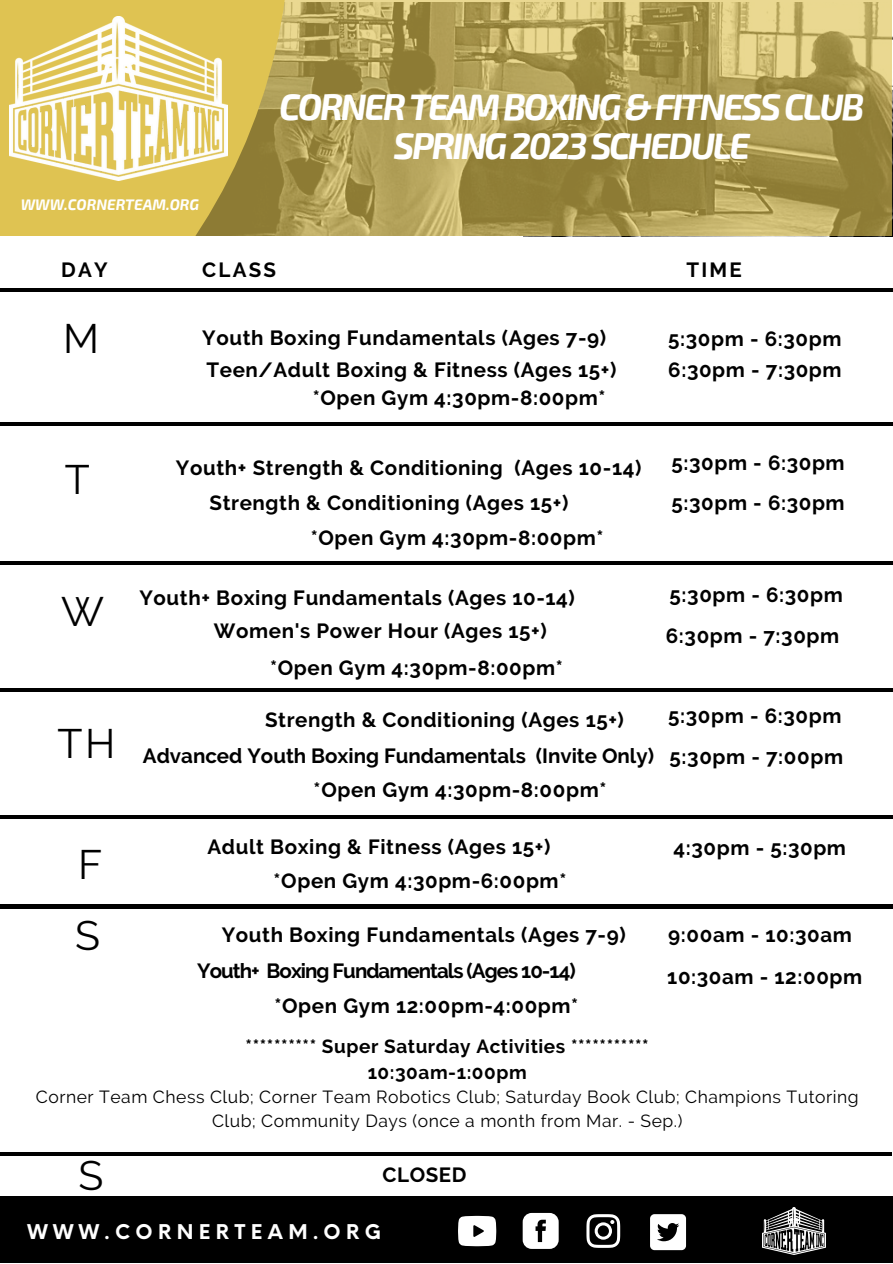
<style>
.page{position:relative;width:893px;height:1264px;background:#fff}
.page>*{position:absolute;margin:0;border:0;box-sizing:border-box;transform-origin:0 0}
.t1{font:40.95px "Raleway";color:#000}
.t2{font:italic 700 36px/39.3px "Exo 2";letter-spacing:-.065em;color:#fff}
.t3{font:700 20.55px "Raleway";letter-spacing:.03em;color:#000}
.t4{font:700 20.55px "Raleway";color:#000}
.t5{font:700 20.55px "Raleway";letter-spacing:-.05em;color:#000}
.t6{font:700 19.8px "Neue Einstellung";letter-spacing:.27em;color:#fff}
.t7{font:700 19.05px/25.8px "Raleway";letter-spacing:.03em;color:#000;text-align:center}
.t8{font:17.55px/23.5px "Raleway";letter-spacing:.03em;color:#000;text-align:center}
.t9{font:italic 700 15px "Exo 2";color:#fff}
.s1{font-family:"Raleway";font-style:normal;font-size:39.9px}
</style>
<div class="page">
<hr style="left:0;top:422px;width:892px;height:3px;background:#000">
<hr style="left:0;top:561px;width:892px;height:3px;background:#000">
<hr style="left:0;top:688px;width:892px;height:3px;background:#000">
<hr style="left:0;top:815px;width:892px;height:3px;background:#000">
<hr style="left:0;top:904px;width:892px;height:4px;background:#000">
<hr style="left:0;top:1152px;width:891px;height:3px;background:#000">
<div style="left:0;top:1196px;width:892px;height:66px;background:#000"></div>
<svg style="left:458px;top:1215px;width:38px;height:31px"></svg>
<svg style="left:522px;top:1212px;width:36px;height:36px"></svg>
<svg style="left:586px;top:1214px;width:34px;height:33px"></svg>
<svg style="left:650px;top:1214px;width:36px;height:36px"></svg>
<img style="left:762px;top:1207px;width:63px;height:47px">
<svg style="left:0;top:0;width:400px;height:426px;background:#cab24e"></svg>
<div style="left:0;top:236px;width:522px;height:185px;background:#fff"></div>
<hr style="left:0;top:288px;width:892px;height:4px;background:#000">
<svg style="left:191px;top:0;width:700px;height:236px;background:#ae9b51"></svg>
<img style="left:9px;top:16px;width:218px;height:165px">
<h2 class="t2" style="left:393px;top:85px;width:472px;text-indent:-283px"><span class="s1">S P R I N</span> C<span class="s1">G</span>ORN<span class="s1">2</span>E<span class="s1">0</span>R T<span class="s1">2</span>E<span class="s1">2</span>AM<span class="s1">S</span>BO<span class="s1">C</span>XI<span class="s1">H</span>NG<span class="s1">E</span>&amp;<span class="s1">D</span>FIT<span class="s1">U</span>NE<span class="s1">L</span>SS<span class="s1">E</span>CLUB<br>SPRING2023SCHEDULE</h2>
<p class="t9" style="left:21px;top:195px;width:180px">WWW.CORNERTEAM.ORG</p>
<p class="t3" style="left:61px;top:258px;width:48px">DAY</p>
<p class="t3" style="left:202px;top:258px;width:75px">CLASS</p>
<p class="t3" style="left:686px;top:258px;width:57px">TIME</p>
<h1 class="t1" style="left:63px;top:314px;width:37px">M</h1>
<p class="t3" style="left:202px;top:325px;width:405px">Youth Boxing Fundamentals (Ages 7-9)</p>
<p class="t3" style="left:668px;top:326px;width:175px">5:30pm - 6:30pm</p>
<p class="t3" style="left:206px;top:357px;width:411px">Teen/Adult Boxing &amp; Fitness (Ages 15+)</p>
<p class="t3" style="left:668px;top:357px;width:175px">6:30pm - 7:30pm</p>
<p class="t3" style="left:313px;top:386px;width:294px">*Open Gym 4:30pm-8:00pm*</p>
<h1 class="t1" style="left:65px;top:455px;width:27px">T</h1>
<p class="t3" style="left:176px;top:455px;width:467px">Youth+ Strength &amp; Conditioning (Ages 10-14)</p>
<p class="t3" style="left:671px;top:451px;width:175px">5:30pm - 6:30pm</p>
<p class="t3" style="left:209px;top:491px;width:360px">Strength &amp; Conditioning (Ages 15+)</p>
<p class="t3" style="left:671px;top:491px;width:175px">5:30pm - 6:30pm</p>
<p class="t3" style="left:311px;top:526px;width:294px">*Open Gym 4:30pm-8:00pm*</p>
<h1 class="t1" style="left:61px;top:587px;width:44px">W</h1>
<h1 class="t1" style="left:57px;top:719px;width:60px">TH</h1>
<h1 class="t1" style="left:78px;top:840px;width:26px">F</h1>
<p class="t3" style="left:139px;top:586px;width:437px">Youth+ Boxing Fundamentals (Ages 10-14)</p>
<p class="t3" style="left:669px;top:582px;width:175px">5:30pm - 6:30pm</p>
<p class="t3" style="left:214px;top:619px;width:334px">Women's Power Hour (Ages 15+)</p>
<p class="t3" style="left:665px;top:623px;width:175px">6:30pm - 7:30pm</p>
<p class="t3" style="left:270px;top:655px;width:294px">*Open Gym 4:30pm-8:00pm*</p>
<p class="t3" style="left:265px;top:707px;width:360px">Strength &amp; Conditioning (Ages 15+)</p>
<p class="t4" style="left:143px;top:743px;width:512px">Advanced Youth Boxing Fundamentals (Invite Only)</p>
<p class="t3" style="left:313px;top:777px;width:294px">*Open Gym 4:30pm-8:00pm*</p>
<p class="t3" style="left:668px;top:703px;width:175px">5:30pm - 6:30pm</p>
<p class="t3" style="left:669px;top:744px;width:175px">5:30pm - 7:00pm</p>
<p class="t3" style="left:207px;top:834px;width:344px">Adult Boxing &amp; Fitness (Ages 15+)</p>
<p class="t3" style="left:673px;top:835px;width:174px">4:30pm - 5:30pm</p>
<p class="t3" style="left:273px;top:868px;width:294px">*Open Gym 4:30pm-6:00pm*</p>
<h1 class="t1" style="left:75px;top:911px;width:26px">S</h1>
<p class="t3" style="left:222px;top:922px;width:405px">Youth Boxing Fundamentals (Ages 7-9)</p>
<p class="t3" style="left:668px;top:922px;width:185px">9:00am - 10:30am</p>
<p class="t5" style="left:197px;top:959px;width:380px">Youth+ Boxing Fundamentals (Ages 10-14)</p>
<p class="t3" style="left:274px;top:993px;width:305px">*Open Gym 12:00pm-4:00pm*</p>
<p class="t3" style="left:667px;top:964px;width:196px">10:30am - 12:00pm</p>
<p class="t7" style="left:245px;top:1033px;width:405px">********** Super Saturday Activities ***********<br>10:30am-1:00pm</p>
<p class="t8" style="left:36px;top:1085px;width:824px">Corner Team Chess Club; Corner Team Robotics Club; Saturday Book Club; Champions Tutoring<br>Club; Community Days (once a month from Mar. - Sep.)</p>
<h1 class="t1" style="left:78px;top:1151px;width:26px">S</h1>
<p class="t3" style="left:382px;top:1162px;width:86px">CLOSED</p>
<p class="t6" style="left:28px;top:1213px;width:355px">WWW.CORNERTEAM.ORG</p>
</div>
